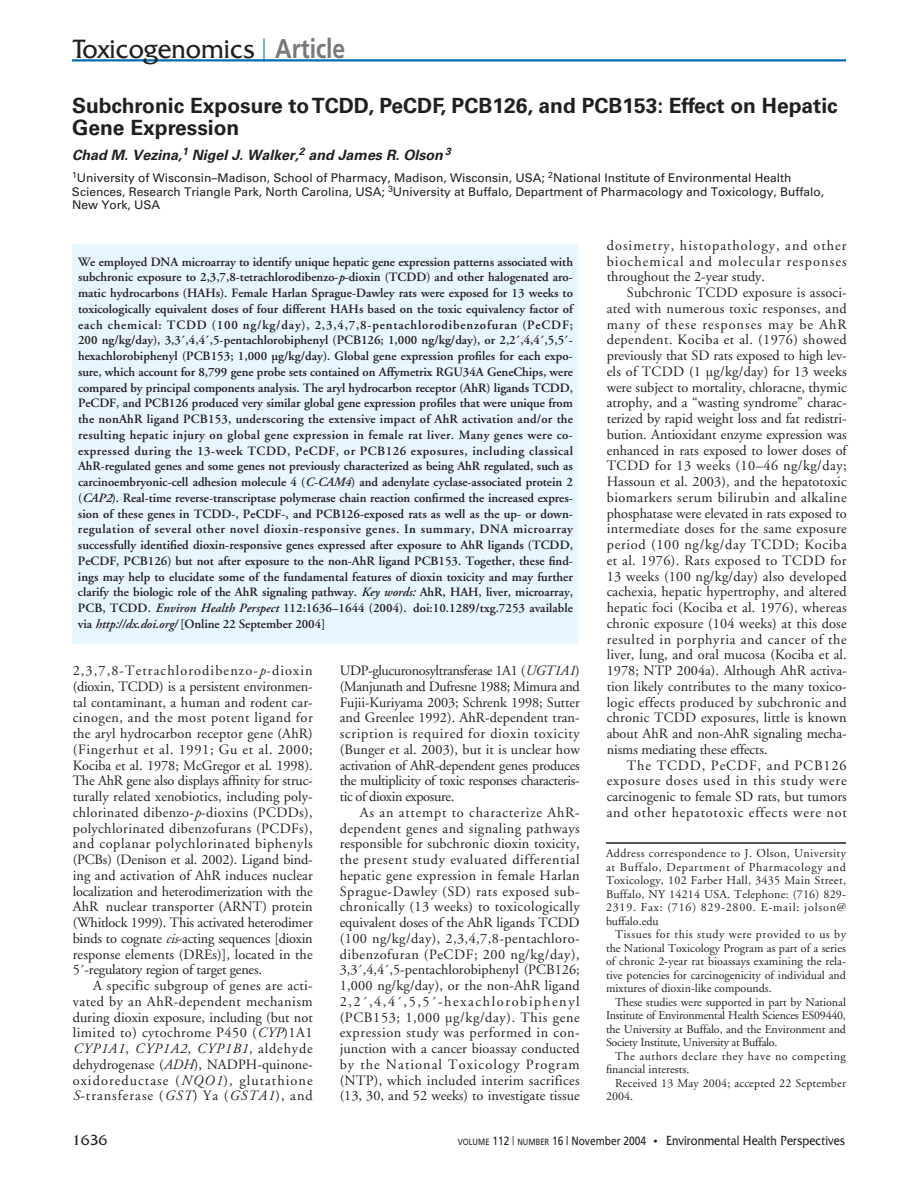
<style>
.page{position:relative;width:918px;height:1188px;background:#fff}
.page>*{position:absolute;margin:0;border:0;box-sizing:border-box;transform-origin:0 0}
.t1{font:27px "Friz Quadrata IT Cby BT";color:#231f20;scale:.95 1}
.t2{font:700 21px/22.5px "Univers";color:#231f20}
.t3{font:15px "Friz Quadrata IT Cby BT";color:#231f20}
.t4{font:14.25px/15.8px "Adobe Garamond";color:#231f20;text-align:justify}
.t5{font:italic 700 14.25px "Univers";color:#231f20}
.t6{font:13.5px "Friz Quadrata IT Cby BT";color:#231f20;scale:.85 1}
.t7{font:600 12.75px/15.8px "Adobe Garamond";letter-spacing:.005em;color:#231f20;text-align:justify}
.t8{font:12px/13.5px "Adobe Garamond";color:#231f20;text-align:justify}
.t9{font:12px/13.5px "Univers";color:#231f20}
.t10{font:12px/13.5px "Adobe Garamond";letter-spacing:.045em;color:#231f20}
.s1{font-family:"Frutiger";font-weight:300;font-size:30px;color:#006cb2}
.s2{font-family:"Frutiger";font-weight:700;color:#76787b}
.s3{font-style:italic}
.s4{font-family:"Frutiger";font-size:9px}
.s5{font-family:"Frutiger";font-size:12px}
.s6{font-family:"Frutiger";font-weight:300;font-size:12px}
.s7{font-size:10.5px}
</style>
<div class="page">
<hr style="left:72px;top:59px;width:774px;height:3px;background:#006cb2">
<hr style="left:606px;top:842px;width:240px;height:2px;background:#231f20">
<div style="left:72px;top:244px;width:507px;height:400px;background:#e8f6fd"></div>
<h1 class="t1" style="left:72px;top:38px;width:289px">Toxicogenomics <span class="s1">|</span> <span class="s2">Article</span></h1>
<h2 class="t2" style="left:72px;top:96px;width:767px">Subchronic Exposure to TCDD, PeCDF, PCB126, and PCB153: Effect on Hepatic<br>Gene Expression</h2>
<p class="t5" style="left:72px;top:150px;width:383px">Chad M. Vezina,<sup>1</sup> Nigel J. Walker,<sup>2</sup> and James R. Olson<sup>3</sup></p>
<p class="t9" style="left:72px;top:172px;width:754px"><sup>1</sup>University of Wisconsin–Madison, School of Pharmacy, Madison, Wisconsin, USA; <sup>2</sup>National Institute of Environmental Health<br>Sciences, Research Triangle Park, North Carolina, USA; <sup>3</sup>University at Buffalo, Department of Pharmacology and Toxicology, Buffalo,<br>New York, USA</p>
<p class="t7" style="left:78px;top:255px;width:497px">We employed DNA microarray to identify unique hepatic gene expression patterns associated with subchronic exposure to 2,3,7,8-tetrachlorodibenzo-<span class="s3">p</span>-dioxin (TCDD) and other halogenated aro&shy;matic hydrocarbons (HAHs). Female Harlan Sprague-Dawley rats were exposed for 13 weeks to toxicologically equivalent doses of four different HAHs based on the toxic equivalency factor of each chemical: TCDD (100 ng/kg/day), 2,3,4,7,8-pentachlorodibenzofuran (PeCDF; 200 ng/kg/day), 3,3´,4,4´,5-pentachlorobiphenyl (PCB126; 1,000 ng/kg/day), or 2,2´,4,4´,5,5´- hexachlorobiphenyl (PCB153; 1,000 µg/kg/day). Global gene expression profiles for each expo&shy;sure, which account for 8,799 gene probe sets contained on Affymetrix RGU34A GeneChips, were compared by principal components analysis. The aryl hydrocarbon receptor (AhR) ligands TCDD, PeCDF, and PCB126 produced very similar global gene expression profiles that were unique from the nonAhR ligand PCB153, underscoring the extensive impact of AhR activation and/or the resulting hepatic injury on global gene expression in female rat liver. Many genes were co&shy;expressed during the 13-week TCDD, PeCDF, or PCB126 exposures, including classical AhR-regulated genes and some genes not previously characterized as being AhR regulated, such as carcinoembryonic-cell adhesion molecule 4 (<span class="s3">C-CAM4</span>) and adenylate cyclase-associated protein 2 (<span class="s3">CAP2</span>). Real-time reverse-transcriptase polymerase chain reaction confirmed the increased expres&shy;sion of these genes in TCDD-, PeCDF-, and PCB126-exposed rats as well as the up- or down&shy;regulation of several other novel dioxin-responsive genes. In summary, DNA microarray successfully identified dioxin-responsive genes expressed after exposure to AhR ligands (TCDD, PeCDF, PCB126) but not after exposure to the non-AhR ligand PCB153. Together, these find&shy;ings may help to elucidate some of the fundamental features of dioxin toxicity and may further clarify the biologic role of the AhR signaling pathway. <span class="s3">Key words:</span> AhR, HAH, liver, microarray, PCB, TCDD. <span class="s3">Environ Health Perspect</span> 112:1636–1644 (2004). doi:10.1289/txg.7253 available via <span class="s3">http://dx.doi.org/</span> [Online 22 September 2004]</p>
<p class="t4" style="left:73px;top:664px;width:242px">2,3,7,8-Tetrachlorodibenzo-<span class="s3">p</span>-dioxin (dioxin, TCDD) is a persistent environmen&shy;tal contaminant, a human and rodent car&shy;cinogen, and the most potent ligand for the aryl hydrocarbon receptor gene (AhR) (Fingerhut et al. 1991; Gu et al. 2000; Kociba et al. 1978; McGregor et al. 1998).<br>The AhR gene also displays affinity for struc&shy;turally related xenobiotics, including poly&shy;chlorinated dibenzo-<span class="s3">p</span>-dioxins (PCDDs), polychlorinated dibenzofurans (PCDFs), and coplanar polychlorinated biphenyls (PCBs) (Denison et al. 2002). Ligand bind&shy;ing and activation of AhR induces nuclear localization and heterodimerization with the AhR nuclear transporter (ARNT) protein (Whitlock 1999). This activated heterodimer binds to cognate <span class="s3">cis</span>-acting sequences [dioxin response elements (DREs)], located in the 5´-regulatory region of target genes.</p>
<p class="t4" style="left:73px;top:979px;width:242px;text-indent:20px">A specific subgroup of genes are acti&shy;vated by an AhR-dependent mechanism during dioxin exposure, including (but not limited to) cytochrome P450 (<span class="s3">CYP</span>)1A1<br><span class="s3">CYP1A1</span>, <span class="s3">CYP1A2</span>, <span class="s3">CYP1B1</span>, aldehyde dehydrogenase (<span class="s3">ADH</span>), NADPH-quinone&shy;oxidoreductase (<span class="s3">NQO1</span>), glutathione <span class="s3">S</span>-transferase (<span class="s3">GST</span>) Ya (<span class="s3">GSTA1</span>), and</p>
<p class="t4" style="left:340px;top:664px;width:242px">UDP-glucuronosyltransferase 1A1 (<span class="s3">UGT1A1</span>) (Manjunath and Dufresne 1988; Mimura and Fujii-Kuriyama 2003; Schrenk 1998; Sutter and Greenlee 1992). AhR-dependent tran&shy;scription is required for dioxin toxicity (Bunger et al. 2003), but it is unclear how activation of AhR-dependent genes produces the multiplicity of toxic responses characteris&shy;tic of dioxin exposure.</p>
<p class="t4" style="left:340px;top:806px;width:242px;text-indent:20px">As an attempt to characterize AhR&shy;dependent genes and signaling pathways responsible for subchronic dioxin toxicity, the present study evaluated differential hepatic gene expression in female Harlan Sprague-Dawley (SD) rats exposed sub&shy;chronically (13 weeks) to toxicologically equivalent doses of the AhR ligands TCDD (100 ng/kg/day), 2,3,4,7,8-pentachloro&shy;dibenzofuran (PeCDF; 200 ng/kg/day), 3,3´,4,4´,5-pentachlorobiphenyl (PCB126; 1,000 ng/kg/day), or the non-AhR ligand 2,2´,4,4´,5,5´-hexachlorobiphenyl (PCB153; 1,000 µg/kg/day). This gene expression study was performed in con&shy;junction with a cancer bioassay conducted by the National Toxicology Program (NTP), which included interim sacrifices (13, 30, and 52 weeks) to investigate tissue</p>
<p class="t4" style="left:607px;top:239px;width:242px">dosimetry, histopathology, and other biochemical and molecular responses throughout the 2-year study.</p>
<p class="t4" style="left:607px;top:286px;width:242px;text-indent:20px">Subchronic TCDD exposure is associ&shy;ated with numerous toxic responses, and many of these responses may be AhR dependent. Kociba et al. (1976) showed previously that SD rats exposed to high lev&shy;els of TCDD (1 µg/kg/day) for 13 weeks were subject to mortality, chloracne, thymic atrophy, and a “wasting syndrome” charac&shy;terized by rapid weight loss and fat redistri&shy;bution. Antioxidant enzyme expression was enhanced in rats exposed to lower doses of TCDD for 13 weeks (10–46 ng/kg/day; Hassoun et al. 2003), and the hepatotoxic biomarkers serum bilirubin and alkaline phosphatase were elevated in rats exposed to intermediate doses for the same exposure period (100 ng/kg/day TCDD; Kociba et al. 1976). Rats exposed to TCDD for 13 weeks (100 ng/kg/day) also developed cachexia, hepatic hypertrophy, and altered hepatic foci (Kociba et al. 1976), whereas chronic exposure (104 weeks) at this dose resulted in porphyria and cancer of the liver, lung, and oral mucosa (Kociba et al.<br>1978; NTP 2004a). Although AhR activa&shy;tion likely contributes to the many toxico&shy;logic effects produced by subchronic and chronic TCDD exposures, little is known about AhR and non-AhR signaling mecha&shy;nisms mediating these effects.</p>
<p class="t4" style="left:607px;top:758px;width:242px;text-indent:20px">The TCDD, PeCDF, and PCB126 exposure doses used in this study were carcinogenic to female SD rats, but tumors and other hepatotoxic effects were not</p>
<p class="t8" style="left:606px;top:848px;width:242px">Address correspondence to J. Olson, University at Buffalo, Department of Pharmacology and Toxicology, 102 Farber Hall, 3435 Main Street, Buffalo, NY 14214 USA. Telephone: (716) 829- 2319. Fax: (716) 829-2800. E-mail: jolson@ buffalo.edu</p>
<p class="t8" style="left:606px;top:929px;width:242px;text-indent:9px">Tissues for this study were provided to us by the National Toxicology Program as part of a series of chronic 2-year rat bioassays examining the rela&shy;tive potencies for carcinogenicity of individual and mixtures of dioxin-like compounds.</p>
<p class="t8" style="left:606px;top:996px;width:241px;text-indent:9px">These studies were supported in part by National Institute of Environmental Health Sciences ES09440, the University at Buffalo, and the Environment and Society Institute, University at Buffalo.</p>
<p class="t10" style="left:606px;top:1050px;width:241px;text-indent:9px">The authors declare they have no competing financial interests.</p>
<p class="t8" style="left:606px;top:1077px;width:241px;text-indent:9px">Received 13 May 2004; accepted 22 September<br>2004.</p>
<p class="t3" style="left:72px;top:1135px;width:37px">1636</p>
<p class="t6" style="left:458px;top:1136px;width:457px"><span class="s4">VOLUME</span> <span class="s5">112</span> <span class="s6">|</span> <span class="s4">NUMBER</span> <span class="s5">16 | November 2004</span> <span class="s7">•</span> Environmental Health Perspectives</p>
</div>
